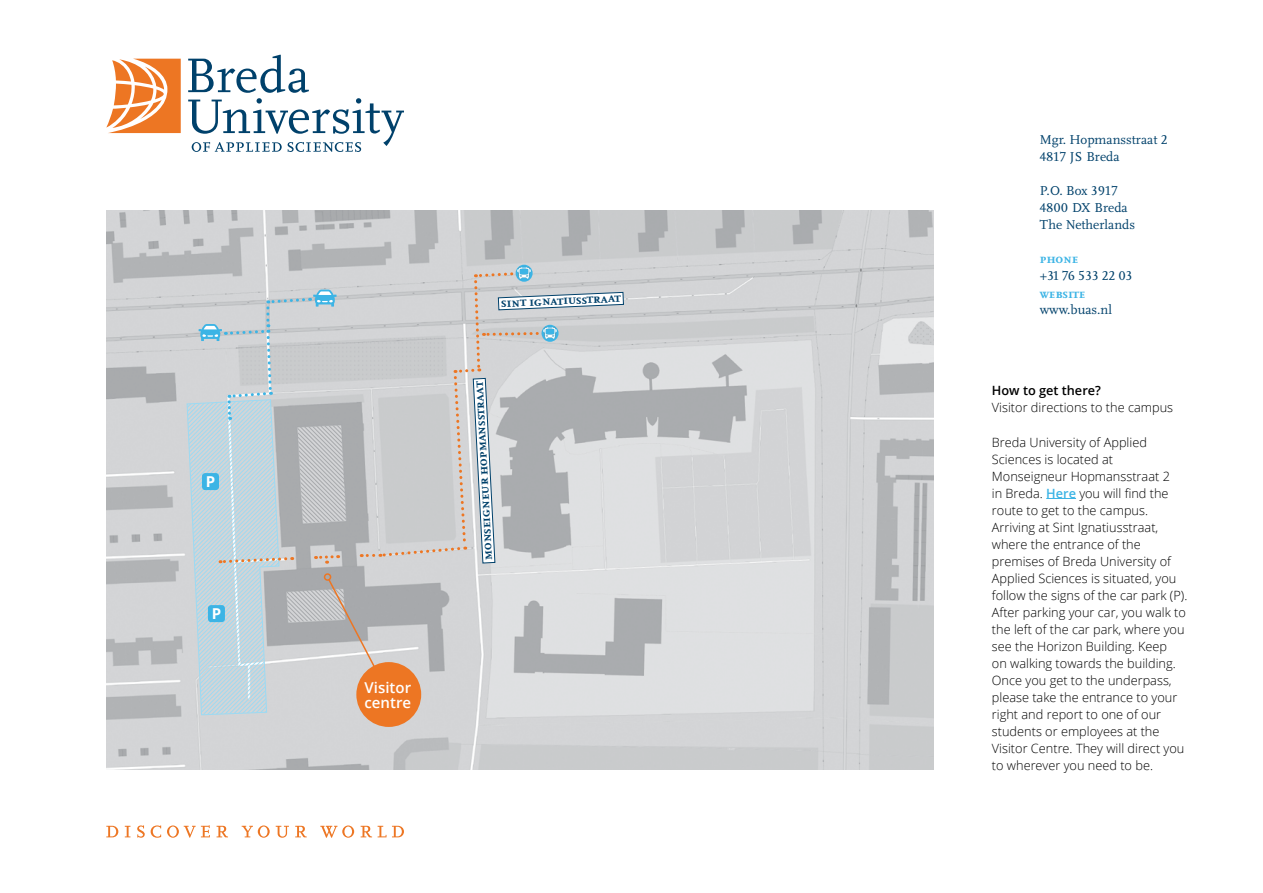
<style>
.page{position:relative;width:1263px;height:893px;background:#fff}
.page>*{position:absolute;margin:0;border:0;box-sizing:border-box;transform-origin:0 0}
.t1{font:600 15px/15px "Open Sans";color:#fff}
.t2{font:700 15px "Open Sans";color:#fff}
.t3{font:13.5px/17px "Scala OT";color:#00416b}
.t4{font:700 13.5px "Scala OT";color:#00416b}
.t5{font:700 13.5px "Scala OT";color:#3cb4e5}
.t6{font:300 12.75px/17px "Open Sans";color:#000}
.t7{font:600 12.75px "Open Sans";color:#000}
.s1{font-weight:600;color:#3cb4e5}
</style>
<div class="page">
<svg style="left:106px;top:825px;width:298px;height:13px"></svg>
<img style="left:106px;top:210px;width:827px;height:560px">
<svg style="left:106px;top:59px;width:75px;height:74px"></svg>
<svg style="left:188px;top:55px;width:216px;height:97px"></svg>
<img style="left:516px;top:265px;width:17px;height:17px;border-radius:9px">
<svg style="left:186px;top:270px;width:438px;height:446px;background:#c8cccf"></svg>
<div style="left:324px;top:573px;width:7px;height:8px;border:2px solid #ed7623;border-radius:50%"></div>
<div style="left:356px;top:662px;width:65px;height:65px;background:#ed7623;border-radius:50%"></div>
<hr style="left:1046px;top:498px;width:30px;height:1px;background:#3cb4e5">
<p class="t2" style="left:206px;top:471px;width:11px">P</p>
<p class="t2" style="left:212px;top:603px;width:11px">P</p>
<p class="t1" style="left:365px;top:679px;width:48px">Visitor centre</p>
<p class="t4" style="left:501px;top:296px;width:121px;rotate:-3deg">sint ignatiusstraat</p>
<p class="t4" style="left:480px;top:560px;width:180px;rotate:-93deg">monseigneur hopmansstraat</p>
<p class="t3" style="left:1040px;top:131px;width:129px">Mgr. Hopmansstraat 2<br>4817 JS Breda</p>
<p class="t3" style="left:1040px;top:182px;width:97px">P.O. Box 3917<br>4800 DX Breda<br>The Netherlands</p>
<p class="t5" style="left:1040px;top:251px;width:40px">phone</p>
<p class="t3" style="left:1040px;top:267px;width:94px">+31 76 533 22 03</p>
<p class="t5" style="left:1040px;top:287px;width:47px">website</p>
<p class="t3" style="left:1040px;top:301px;width:74px">www.buas.nl</p>
<p class="t7" style="left:992px;top:382px;width:111px">How to get there?</p>
<p class="t6" style="left:992px;top:399px;width:183px">Visitor directions to the campus</p>
<p class="t6" style="left:992px;top:433px;width:197px">Breda University of Applied<br>Sciences is located at<br>Monseigneur Hopmansstraat 2<br>in Breda. <span class="s1">Here</span> you will find the route to get to the campus.<br>Arriving at Sint Ignatiusstraat, where the entrance of the premises of Breda University of<br>Applied Sciences is situated, you follow the signs of the car park (P).<br>After parking your car, you walk to the left of the car park, where you see the Horizon Building. Keep<br>on walking towards the building.<br>Once you get to the underpass, please take the entrance to your right and report to one of our students or employees at the<br>Visitor Centre. They will direct you to wherever you need to be.</p>
</div>
